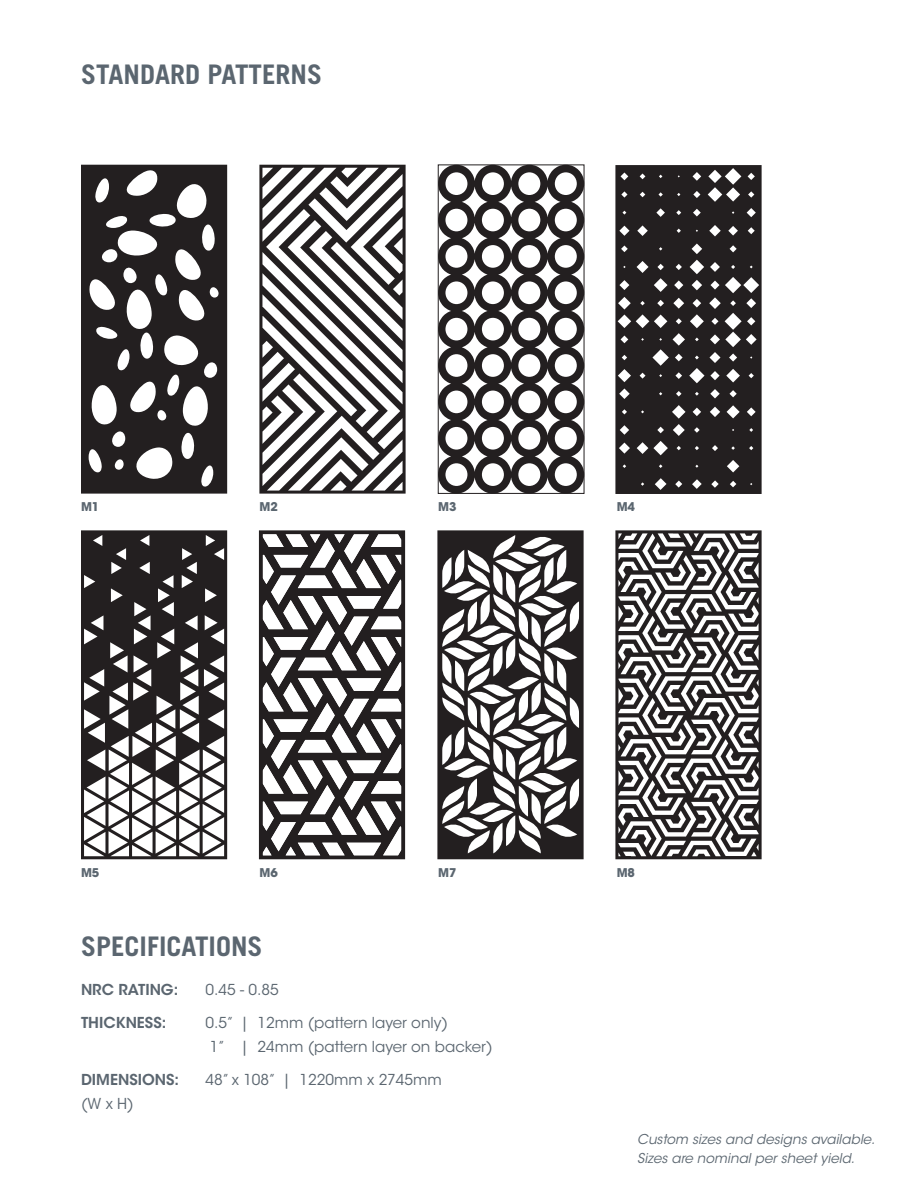
<style>
.page{position:relative;width:918px;height:1188px;background:#fff}
.page>*{position:absolute;margin:0;border:0;box-sizing:border-box;transform-origin:0 0}
.Headline{font:700 27px "Trade Gothic LT Std";color:#5b6670}
.Specification_Text{font:15px/24px "ITC Avant Garde Std";color:#5b6670}
.Specification_Text-2{font:600 15px "ITC Avant Garde Std";color:#5b6670}
.Specification_Text-3{font:italic 13.5px "ITC Avant Garde Std";color:#5b6670}
.Headline-2{font:700 12px "ITC Avant Garde Std";color:#5b6670}
</style>
<div class="page">
<svg style="left:81px;top:165px;width:146px;height:329px;fill:#231f20"></svg>
<svg style="left:615px;top:530px;width:147px;height:329px"></svg>
<svg style="left:437px;top:530px;width:147px;height:329px"></svg>
<svg style="left:259px;top:530px;width:146px;height:329px;background:#2d292a"></svg>
<svg style="left:263px;top:534px;width:138px;height:321px"></svg>
<svg style="left:81px;top:530px;width:146px;height:329px;fill:#231f20"></svg>
<svg style="left:615px;top:165px;width:147px;height:329px;background:#3c3939"></svg>
<svg style="left:440px;top:167px;width:142px;height:325px"></svg>
<svg style="left:259px;top:165px;width:147px;height:329px"></svg>
<div style="left:438px;top:165px;width:146px;height:329px;border:1px solid #231f20"></div>
<p class="Headline" style="left:81px;top:58px;width:243px">STANDARD PATTERNS</p>
<p class="Headline-2" style="left:81px;top:498px;width:20px">M1</p>
<p class="Headline-2" style="left:259px;top:498px;width:20px">M2</p>
<p class="Headline-2" style="left:438px;top:498px;width:20px">M3</p>
<p class="Headline-2" style="left:617px;top:498px;width:20px">M4</p>
<p class="Headline-2" style="left:81px;top:865px;width:20px">M5</p>
<p class="Headline-2" style="left:259px;top:865px;width:20px">M6</p>
<p class="Headline-2" style="left:438px;top:865px;width:20px">M7</p>
<p class="Headline-2" style="left:617px;top:865px;width:20px">M8</p>
<p class="Headline" style="left:81px;top:929px;width:183px">SPECIFICATIONS</p>
<p class="Specification_Text-2" style="left:81px;top:980px;width:99px">NRC RATING:</p>
<p class="Specification_Text" style="left:205px;top:977px;width:75px">0.45 - 0.85</p>
<p class="Specification_Text-2" style="left:81px;top:1013px;width:87px">THICKNESS:</p>
<p class="Specification_Text" style="left:205px;top:1010px;width:289px">0.5” | 12mm (pattern layer only)<br>1” | 24mm (pattern layer on backer)</p>
<p class="Specification_Text-2" style="left:81px;top:1070px;width:100px">DIMENSIONS:</p>
<p class="Specification_Text" style="left:205px;top:1067px;width:238px">48” x 108” | 1220mm x 2745mm</p>
<p class="Specification_Text" style="left:81px;top:1091px;width:54px">(W x H)</p>
<p class="Specification_Text-3" style="left:637px;top:1131px;width:240px">Custom sizes and designs available.</p>
<p class="Specification_Text-3" style="left:637px;top:1150px;width:219px">Sizes are nominal per sheet yield.</p>
</div>
